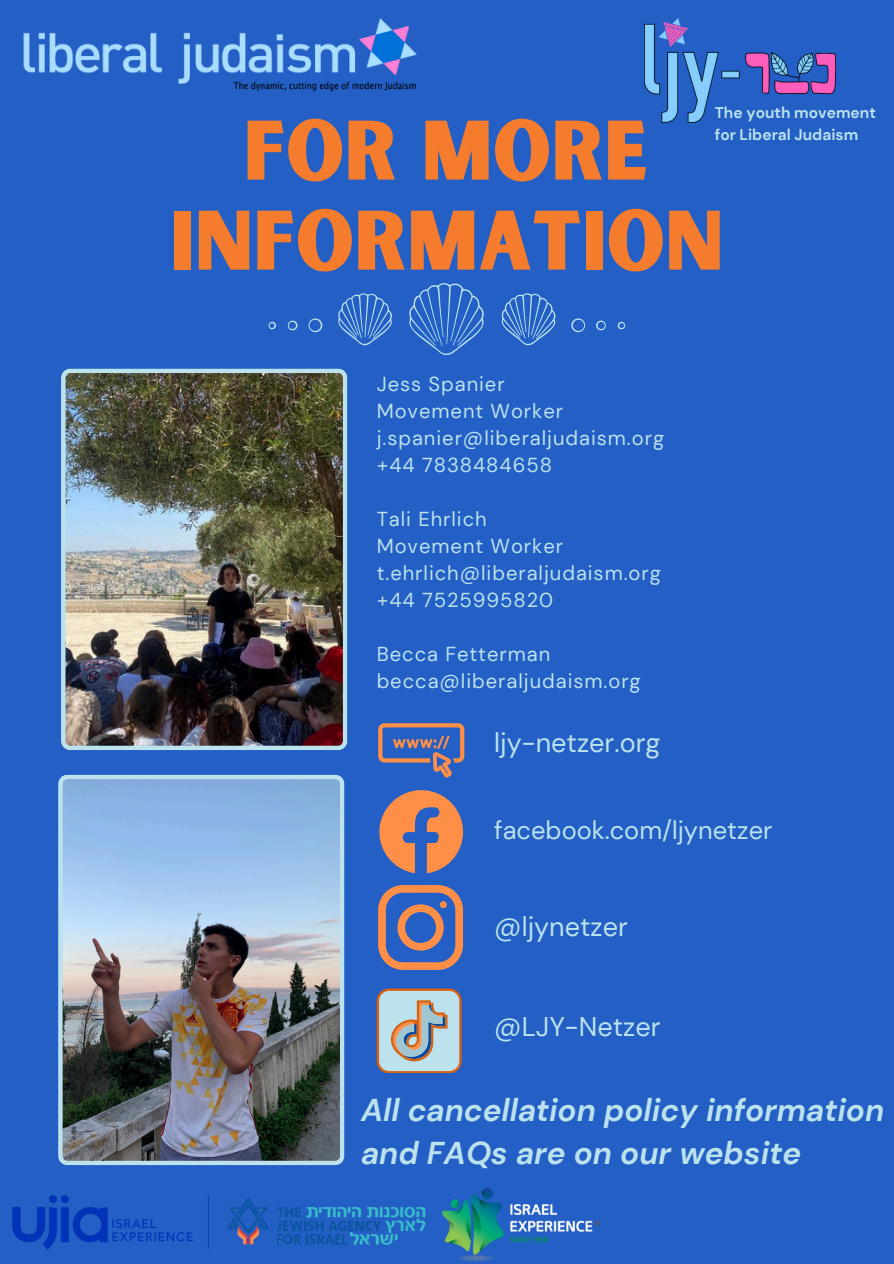
<style>
.page{position:relative;width:894px;height:1264px;background:#fff}
.page>*{position:absolute;margin:0;border:0;box-sizing:border-box;transform-origin:0 0}
.t1{font:80.4px/90px "Sunborn Sans One";color:#f67c2d;text-align:center}
.t2{font:italic 700 31.5px/43.3px "DM Sans";color:#bbe2ed}
.t3{font:27px "DM Sans";color:#bbe2ed}
.t4{font:25.5px "DM Sans";color:#bbe2ed}
.t5{font:20.25px/27px "DM Sans";letter-spacing:.045em;color:#bbe2ed}
.t6{font:700 15.6px/21.3px "DM Sans";color:#bbe2ed}
</style>
<div class="page">
<div style="left:0;top:0;width:893px;height:1263px;background:#235fc4"></div>
<img style="left:23px;top:18px;width:394px;height:74px">
<img style="left:442px;top:1188px;width:157px;height:73px">
<img style="left:644px;top:18px;width:191px;height:104px">
<svg style="left:378px;top:723px;width:86px;height:54px"></svg>
<svg style="left:379px;top:790px;width:83px;height:83px"></svg>
<svg style="left:378px;top:885px;width:84px;height:84px"></svg>
<svg style="left:376px;top:988px;width:85px;height:84px;background:#b4bdbb"></svg>
<img style="left:61px;top:368px;width:286px;height:382px">
<img style="left:58px;top:774px;width:286px;height:391px">
<svg style="left:409px;top:283px;width:74px;height:72px"></svg>
<svg style="left:501px;top:293px;width:54px;height:52px"></svg>
<svg style="left:338px;top:293px;width:54px;height:52px"></svg>
<svg style="left:571px;top:318px;width:14px;height:14px"></svg>
<svg style="left:596px;top:320px;width:9px;height:10px"></svg>
<svg style="left:617px;top:322px;width:7px;height:7px"></svg>
<svg style="left:308px;top:318px;width:14px;height:14px"></svg>
<svg style="left:288px;top:320px;width:9px;height:10px"></svg>
<svg style="left:268px;top:322px;width:8px;height:7px"></svg>
<img style="left:12px;top:1195px;width:414px;height:54px">
<p class="t6" style="left:714px;top:102px;width:162px">The youth movement for Liberal Judaism</p>
<p class="t1" style="left:170px;top:110px;width:555px">FOR MORE<br>INFORMATION</p>
<p class="t5" style="left:376px;top:370px;width:289px">Jess Spanier<br>Movement Worker j.spanier@liberaljudaism.org +44 7838484658</p>
<p class="t5" style="left:376px;top:505px;width:286px">Tali Ehrlich<br>Movement Worker t.ehrlich@liberaljudaism.org +44 7525995820</p>
<h1 class="t5" style="left:376px;top:640px;width:265px">Becca Fetterman becca@liberaljudaism.org</h1>
<p class="t3" style="left:494px;top:725px;width:167px">ljy-netzer.org</p>
<h4 class="t4" style="left:494px;top:813px;width:279px">facebook.com/ljynetzer</h4>
<h4 class="t3" style="left:494px;top:909px;width:135px">@ljynetzer</h4>
<h4 class="t3" style="left:494px;top:1008px;width:168px">@LJY-Netzer</h4>
<p class="t2" style="left:361px;top:1088px;width:524px">All cancellation policy information and FAQs are on our website</p>
</div>
